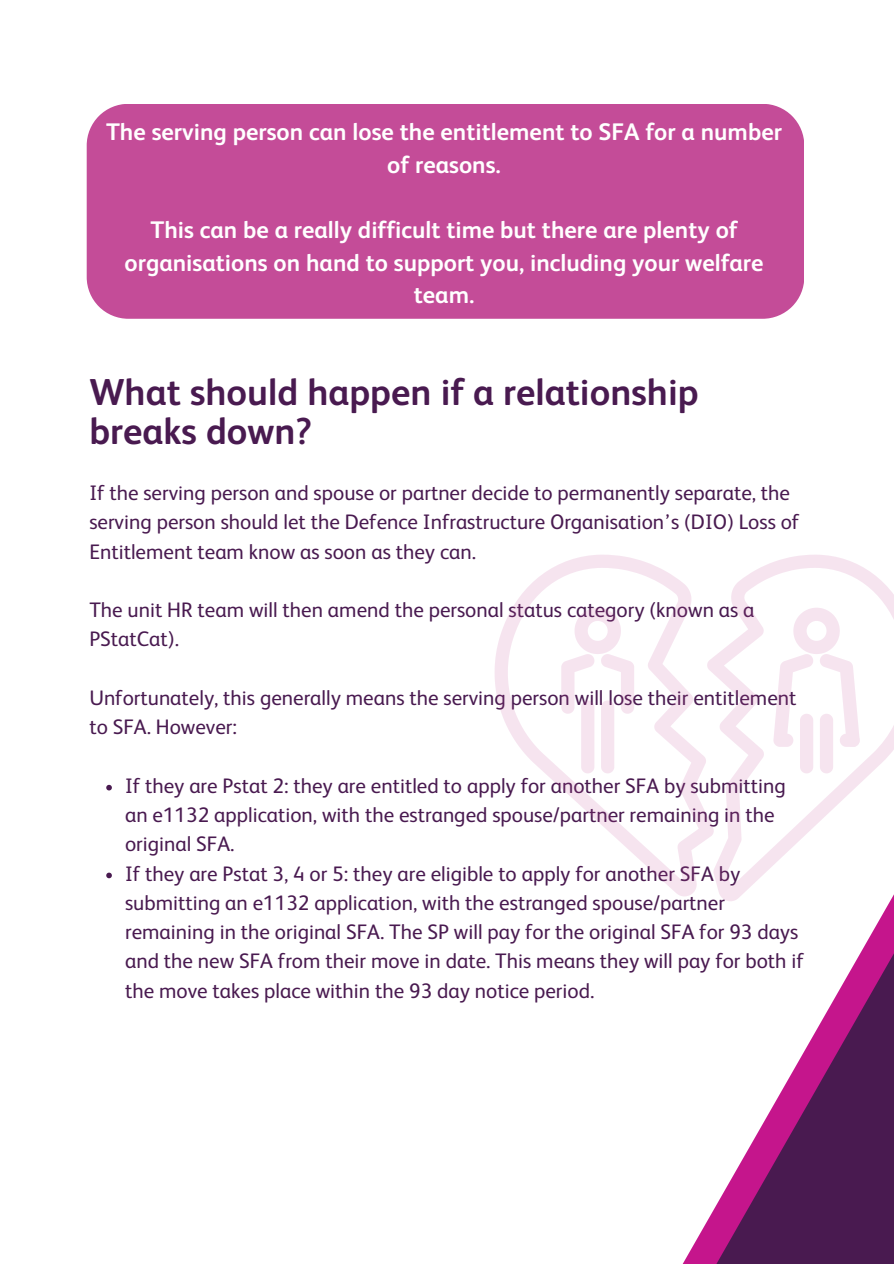
<style>
.page{position:relative;width:894px;height:1264px;background:#fff}
.page>*{position:absolute;margin:0;border:0;box-sizing:border-box;transform-origin:0 0}
.t1{font:700 37.5px/38.2px "FS Albert";color:#491a50}
.t2{font:700 24px/32.7px "FS Albert";color:#fff;text-align:center}
.t3{font:21px/29.2px "FS Albert";color:#491a50}
</style>
<div class="page">
<svg style="left:683px;top:896px;width:210px;height:367px"></svg>
<svg style="left:106px;top:784px;width:6px;height:6px"></svg>
<svg style="left:106px;top:872px;width:6px;height:6px"></svg>
<div style="left:87px;top:104px;width:716px;height:215px;background:#c44c98"></div>
<svg style="left:494px;top:555px;width:213px;height:341px"></svg>
<svg style="left:707px;top:555px;width:186px;height:346px"></svg>
<svg style="left:561px;top:607px;width:73px;height:166px"></svg>
<svg style="left:773px;top:607px;width:86px;height:166px"></svg>
<p class="t2" style="left:106px;top:115px;width:677px">The serving person can lose the entitlement to SFA for a number of reasons.</p>
<p class="t2" style="left:124px;top:213px;width:640px">This can be a really difficult time but there are plenty of organisations on hand to support you, including your welfare team.</p>
<p class="t1" style="left:89px;top:373px;width:610px">What should happen if a relationship breaks down?</p>
<p class="t3" style="left:89px;top:478px;width:711px">If the serving person and spouse or partner decide to permanently separate, the serving person should let the Defence Infrastructure Organisation’s (DIO) Loss of<br>Entitlement team know as soon as they can.</p>
<h2 class="t3" style="left:89px;top:595px;width:666px">The unit HR team will then amend the personal status category (known as a<br>PStatCat).</h2>
<h2 class="t3" style="left:89px;top:683px;width:708px">Unfortunately, this generally means the serving person will lose their entitlement to SFA. However:</h2>
<h1 class="t3" style="left:125px;top:771px;width:662px">If they are Pstat 2: they are entitled to apply for another SFA by submitting an e1132 application, with the estranged spouse/partner remaining in the original SFA.</h1>
<p class="t3" style="left:125px;top:858px;width:680px">If they are Pstat 3, 4 or 5: they are eligible to apply for another SFA by submitting an e1132 application, with the estranged spouse/partner remaining in the original SFA. The SP will pay for the original SFA for 93 days and the new SFA from their move in date. This means they will pay for both if the move takes place within the 93 day notice period.</p>
</div>
